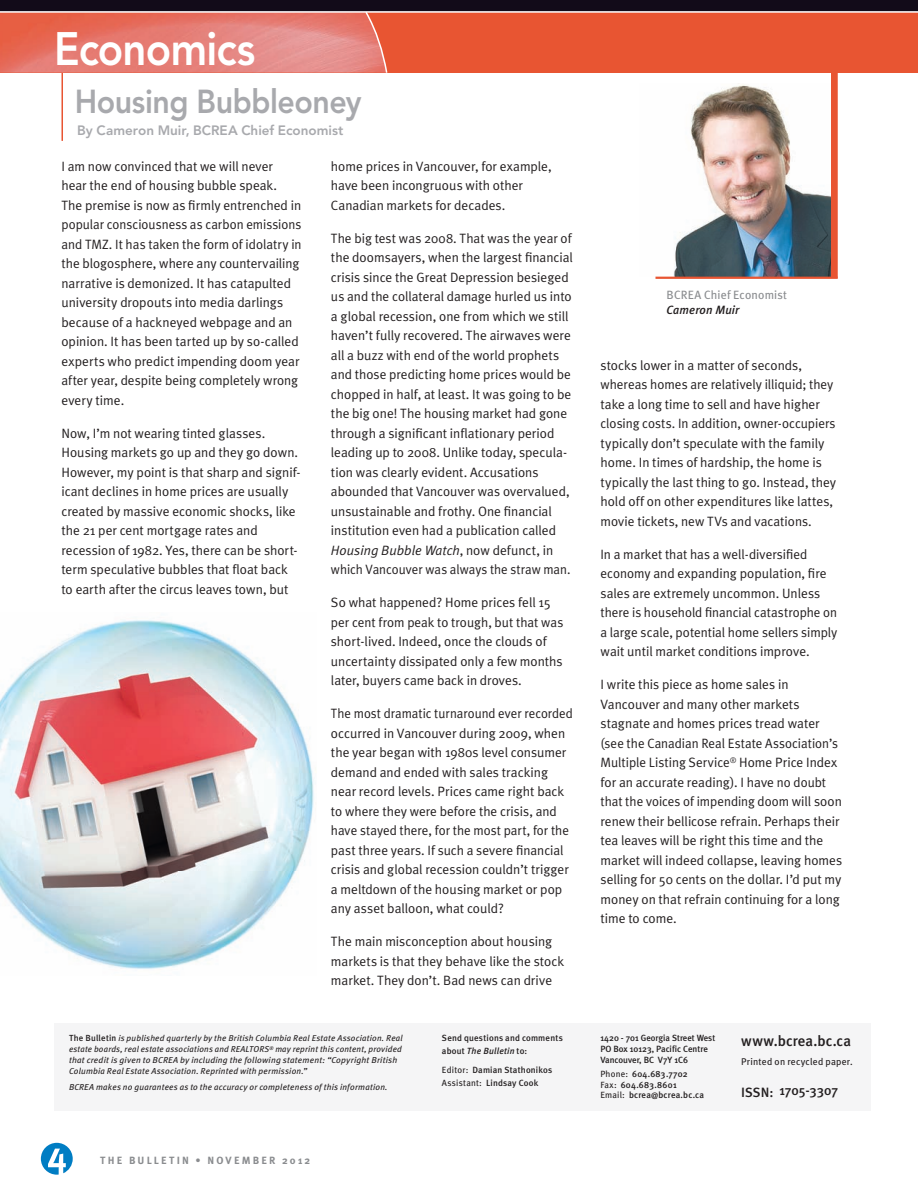
<style>
.page{position:relative;width:918px;height:1188px;background:#fff}
.page>*{position:absolute;margin:0;border:0;box-sizing:border-box;transform-origin:0 0}
.t1{font:800 46.5px "Avenir LT Std";letter-spacing:-.02em;color:#fff;scale:.9 1}
.t2{font:800 33px "Avenir LT Std";letter-spacing:-.015em;color:#a8a9ad;scale:.92 1}
.t3{font:500 15px "Meta Plus";letter-spacing:.01em;color:#231f20}
.t4{font:13.5px/19.5px "Meta Plus Normal";color:#231f20}
.t5{font:13.5px/19.5px "Meta Plus Normal";color:#231f20;scale:.96 1}
.t6{font:800 13.5px "Avenir LT Std";color:#a8a9ad}
.t7{font:500 13.5px "Meta Plus";letter-spacing:.005em;color:#231f20}
.t8{font:12px "Meta Plus";letter-spacing:.015em;color:#8a8c8f}
.t9{font:italic 500 12px "Meta Plus";letter-spacing:.01em;color:#231f20}
.t10{font:700 10.5px "Meta Plus";letter-spacing:.21em;color:#8a8c8f}
.t11{font:9.75px "Meta Plus";letter-spacing:.02em;color:#231f20}
.t12{font:500 9px/12.8px "Meta Plus";letter-spacing:.015em;color:#231f20}
.t13{font:italic 8.7px/10.9px "Meta Plus";letter-spacing:.025em;color:#231f20}
.t14{font:italic 8.55px/10.9px "Meta Plus";letter-spacing:.025em;color:#231f20}
.s1{font-style:italic}
.s2{font-weight:500;font-style:normal;font-size:8.85px}
.s3{font-size:8.7px}
.s4{font-weight:400}
</style>
<div class="page">
<hr style="left:62px;top:73px;width:1px;height:68px;background:#e85532">
<div style="left:0;top:12px;width:918px;height:61px;background:#e85532"></div>
<img style="left:0;top:13px;width:364px;height:60px">
<div style="left:0;top:0;width:918px;height:12px;background:#120b19"></div>
<hr style="left:0;top:11px;width:918px;height:2px;background:#fff">
<svg style="left:364px;top:11px;width:24px;height:62px"></svg>
<svg style="left:41px;top:1143px;width:32px;height:32px"></svg>
<div style="left:54px;top:1024px;width:817px;height:87px;background:#f5f5f6"></div>
<img style="left:655px;top:83px;width:176px;height:194px">
<hr style="left:656px;top:277px;width:182px;height:2px;background:#e85532">
<div style="left:831px;top:51px;width:7px;height:227px;background:#e85532"></div>
<img style="left:0;top:620px;width:314px;height:349px">
<h1 class="t1" style="left:54px;top:21px;width:225px">Economics</h1>
<h2 class="t2" style="left:75px;top:82px;width:313px">Housing Bubbleoney</h2>
<p class="t6" style="left:77px;top:123px;width:268px">By Cameron Muir, BCREA Chief Economist</p>
<p class="t4" style="left:61px;top:156px;width:242px">I am now convinced that we will never hear the end of housing bubble speak.<br>The premise is now as firmly entrenched in popular consciousness as carbon emissions and TMZ. It has taken the form of idolatry in the blogosphere, where any countervailing narrative is demonized. It has catapulted university dropouts into media darlings because of a hackneyed webpage and an opinion. It has been tarted up by so-called experts who predict impending doom year after year, despite being completely wrong every time.</p>
<p class="t4" style="left:61px;top:423px;width:241px">Now, I’m not wearing tinted glasses.<br>Housing markets go up and they go down.<br>However, my point is that sharp and signif&shy;icant declines in home prices are usually created by massive economic shocks, like the 21 per cent mortgage rates and recession of 1982. Yes, there can be short&shy;term speculative bubbles that float back to earth after the circus leaves town, but</p>
<p class="t4" style="left:331px;top:156px;width:222px">home prices in Vancouver, for example, have been incongruous with other<br>Canadian markets for decades.</p>
<p class="t4" style="left:331px;top:228px;width:243px">The big test was 2008. That was the year of the doomsayers, when the largest financial crisis since the Great Depression besieged us and the collateral damage hurled us into a global recession, one from which we still haven’t fully recovered. The airwaves were all a buzz with end of the world prophets and those predicting home prices would be chopped in half, at least. It was going to be the big one! The housing market had gone through a significant inflationary period leading up to 2008. Unlike today, specula&shy;tion was clearly evident. Accusations abounded that Vancouver was overvalued, unsustainable and frothy. One financial institution even had a publication called <span class="s1">Housing Bubble Watch</span>, now defunct, in which Vancouver was always the straw man.</p>
<p class="t4" style="left:331px;top:593px;width:234px">So what happened? Home prices fell 15 per cent from peak to trough, but that was short-lived. Indeed, once the clouds of uncertainty dissipated only a few months later, buyers came back in droves.</p>
<p class="t5" style="left:331px;top:704px;width:254px">The most dramatic turnaround ever recorded occurred in Vancouver during 2009, when the year began with 1980s level consumer demand and ended with sales tracking near record levels. Prices came right back to where they were before the crisis, and have stayed there, for the most part, for the past three years. If such a severe financial crisis and global recession couldn’t trigger a meltdown of the housing market or pop any asset balloon, what could?</p>
<p class="t4" style="left:331px;top:932px;width:235px">The main misconception about housing markets is that they behave like the stock market. They don’t. Bad news can drive</p>
<p class="t14" style="left:69px;top:1032px;width:335px"><span class="s2">The Bulletin</span> is published quarterly by the British Columbia Real Estate Association. <span class="s3">Real </span>estate boards, real estate associations and REALTORS<sup>®</sup> may reprint this content, <span class="s3">provided</span></p>
<p class="t13" style="left:69px;top:1054px;width:330px">that credit is given to BCREA by including the following statement: “Copyright British<br>Columbia Real Estate Association. Reprinted with permission.”</p>
<p class="t13" style="left:69px;top:1082px;width:320px">BCREA makes no guarantees as to the accuracy or completeness ofthis information.</p>
<p class="t10" style="left:100px;top:1154px;width:212px">THE BULLETIN • NOVEMBER 2012</p>
<p class="t12" style="left:442px;top:1031px;width:122px">Send questions and comments about <span class="s1">The Bulletin</span> to:</p>
<p class="t12" style="left:442px;top:1063px;width:112px"><span class="s4">Editor:</span> Damian Stathonikos<br><span class="s4">Assistant:</span> Lindsay Cook</p>
<p class="t8" style="left:667px;top:288px;width:122px">BCREA Chief Economist</p>
<p class="t9" style="left:667px;top:303px;width:74px">Cameron Muir</p>
<p class="t4" style="left:600px;top:355px;width:237px">stocks lower in a matter of seconds, whereas homes are relatively illiquid; they take a long time to sell and have higher closing costs. In addition, owner-occupiers typically don’t speculate with the family home. In times of hardship, the home is typically the last thing to go. Instead, they hold off on other expenditures like lattes, movie tickets, new TVs and vacations.</p>
<p class="t4" style="left:600px;top:544px;width:238px">In a market that has a well-diversified economy and expanding population, fire sales are extremely uncommon. Unless there is household financial catastrophe on a large scale, potential home sellers simply wait until market conditions improve.</p>
<p class="t4" style="left:600px;top:675px;width:243px">I write this piece as home sales in Vancouver and many other markets stagnate and homes prices tread water (see the Canadian Real Estate Association’s Multiple Listing Service<sup>®</sup> Home Price Index for an accurate reading). I have no doubt that the voices of impending doom will soon renew their bellicose refrain. Perhaps their tea leaves will be right this time and the market will indeed collapse, leaving homes selling for 50 cents on the dollar. I’d put my money on that refrain continuing for a long time to come.</p>
<p class="t12" style="left:600px;top:1032px;width:116px;line-height:10.8px">1420 - 701 Georgia Street West<br>PO Box 10123, Pacific Centre<br>Vancouver, BC V7Y 1C6</p>
<p class="t12" style="left:600px;top:1069px;width:105px;line-height:10.5px"><span class="s4">Phone:</span> 604.683.7702<br><span class="s4">Fax:</span> 604.683.8601<br><span class="s4">Email:</span> bcrea@bcrea.bc.ca</p>
<p class="t3" style="left:741px;top:1032px;width:111px">www.bcrea.bc.ca</p>
<p class="t11" style="left:741px;top:1056px;width:113px">Printed on recycled paper.</p>
<p class="t7" style="left:741px;top:1082px;width:99px">ISSN: 1705-3307</p>
</div>
